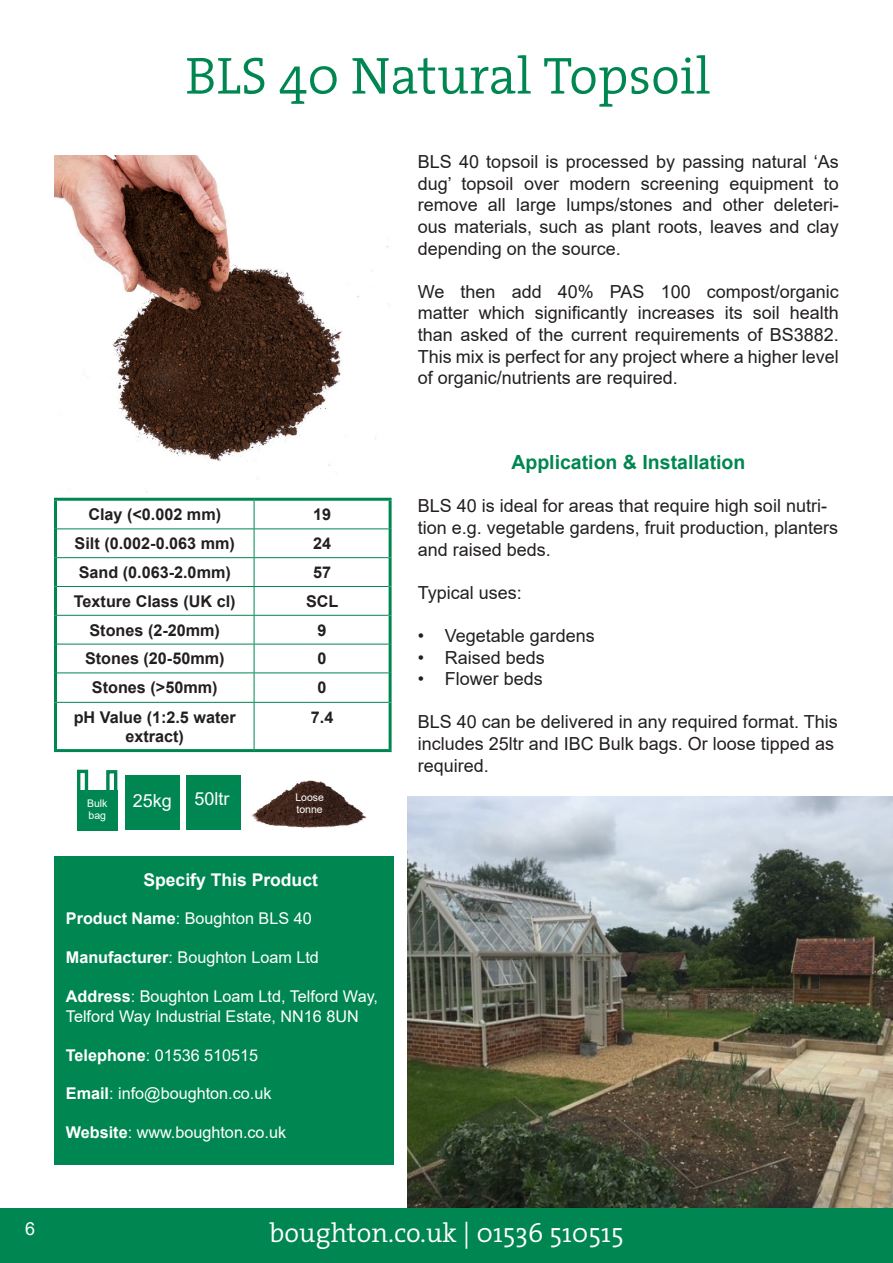
<style>
.page{position:relative;width:893px;height:1263px;background:#fff}
.page>*{position:absolute;margin:0;border:0;box-sizing:border-box;transform-origin:0 0}
.t1{font:300 52.5px "The Serif";color:#008751}
.t2{font:300 27px "The Serif";color:#fff}
.t3{font:700 19.5px "Arial";color:#008751}
.t4{font:18px/21.6px "Arial";color:#231f20;text-align:justify}
.t5{font:18px "Arial";color:#fff}
.t6{font:700 17.55px "Arial";color:#fff}
.t7{font:16.2px/19.5px "Arial";color:#fff}
.t8{font:700 16.2px/19.5px "Arial";color:#231f20;text-align:center}
.t9{font:10.5px/12.6px "Arial";color:#fff}
.s1{font-weight:700}
</style>
<div class="page">
<img style="left:407px;top:796px;width:486px;height:413px">
<img style="left:54px;top:155px;width:335px;height:324px">
<hr style="left:54px;top:498px;width:200px;height:3px;background:#008751">
<hr style="left:54px;top:501px;width:3px;height:28px;background:#008751">
<hr style="left:254px;top:498px;width:138px;height:3px;background:#008751">
<hr style="left:389px;top:501px;width:3px;height:28px;background:#008751">
<hr style="left:54px;top:529px;width:3px;height:29px;background:#008751">
<hr style="left:389px;top:529px;width:3px;height:29px;background:#008751">
<hr style="left:54px;top:558px;width:3px;height:28px;background:#008751">
<hr style="left:389px;top:558px;width:3px;height:28px;background:#008751">
<hr style="left:54px;top:586px;width:3px;height:29px;background:#008751">
<hr style="left:389px;top:586px;width:3px;height:29px;background:#008751">
<hr style="left:54px;top:615px;width:3px;height:29px;background:#008751">
<hr style="left:389px;top:615px;width:3px;height:29px;background:#008751">
<hr style="left:54px;top:644px;width:3px;height:29px;background:#008751">
<hr style="left:389px;top:644px;width:3px;height:29px;background:#008751">
<hr style="left:54px;top:673px;width:3px;height:29px;background:#008751">
<hr style="left:389px;top:673px;width:3px;height:29px;background:#008751">
<hr style="left:54px;top:702px;width:3px;height:47px;background:#008751">
<hr style="left:389px;top:702px;width:3px;height:47px;background:#008751">
<hr style="left:54px;top:749px;width:200px;height:3px;background:#008751">
<hr style="left:254px;top:749px;width:138px;height:3px;background:#008751">
<hr style="left:57px;top:528px;width:197px;height:1px;background:#008751">
<hr style="left:254px;top:528px;width:135px;height:1px;background:#008751">
<hr style="left:57px;top:557px;width:197px;height:1px;background:#008751">
<hr style="left:254px;top:557px;width:135px;height:1px;background:#008751">
<hr style="left:57px;top:586px;width:197px;height:1px;background:#008751">
<hr style="left:254px;top:586px;width:135px;height:1px;background:#008751">
<hr style="left:57px;top:615px;width:197px;height:1px;background:#008751">
<hr style="left:254px;top:615px;width:135px;height:1px;background:#008751">
<hr style="left:57px;top:644px;width:197px;height:1px;background:#008751">
<hr style="left:254px;top:644px;width:135px;height:1px;background:#008751">
<hr style="left:57px;top:672px;width:197px;height:1px;background:#008751">
<hr style="left:254px;top:672px;width:135px;height:1px;background:#008751">
<svg style="left:254px;top:501px;width:1px;height:201px"></svg>
<hr style="left:57px;top:702px;width:197px;height:1px;background:#008751">
<hr style="left:254px;top:702px;width:135px;height:1px;background:#008751">
<hr style="left:254px;top:703px;width:1px;height:46px;background:#008751">
<div style="left:0;top:1209px;width:893px;height:54px;background:#008751"></div>
<div style="left:54px;top:856px;width:339px;height:308px;background:#008751"></div>
<div style="left:77px;top:790px;width:41px;height:40px;background:#008751"></div>
<div style="left:77px;top:770px;width:11px;height:43px;border:3px solid #008751"></div>
<div style="left:106px;top:770px;width:11px;height:44px;border:3px solid #008751"></div>
<div style="left:125px;top:776px;width:54px;height:54px;background:#008751"></div>
<div style="left:186px;top:776px;width:54px;height:54px;background:#008751"></div>
<img style="left:252px;top:780px;width:115px;height:48px">
<p class="t1" style="left:185px;top:42px;width:527px">BLS 40 Natural Topsoil</p>
<p class="t8" style="left:88px;top:504px;width:134px">Clay (&lt;0.002 mm)</p>
<p class="t8" style="left:313px;top:504px;width:20px">19</p>
<p class="t8" style="left:75px;top:534px;width:162px">Silt (0.002-0.063 mm)</p>
<p class="t8" style="left:313px;top:534px;width:20px">24</p>
<p class="t8" style="left:79px;top:563px;width:154px">Sand (0.063-2.0mm)</p>
<p class="t8" style="left:313px;top:563px;width:20px">57</p>
<p class="t8" style="left:74px;top:591px;width:163px">Texture Class (UK cl)</p>
<p class="t8" style="left:306px;top:591px;width:34px">SCL</p>
<p class="t8" style="left:90px;top:620px;width:132px">Stones (2-20mm)</p>
<p class="t8" style="left:318px;top:620px;width:11px">9</p>
<p class="t8" style="left:85px;top:649px;width:141px">Stones (20-50mm)</p>
<p class="t8" style="left:318px;top:649px;width:11px">0</p>
<p class="t8" style="left:92px;top:678px;width:127px">Stones (&gt;50mm)</p>
<p class="t8" style="left:318px;top:678px;width:11px">0</p>
<p class="t8" style="left:74px;top:707px;width:164px">pH Value (1:2.5 water extract)</p>
<p class="t8" style="left:311px;top:707px;width:24px">7.4</p>
<p class="t9" style="left:87px;top:797px;width:22px">Bulk</p>
<p class="t9" style="left:88px;top:809px;width:19px">bag</p>
<p class="t5" style="left:133px;top:788px;width:41px">25kg</p>
<p class="t5" style="left:195px;top:786px;width:37px">50ltr</p>
<p class="t9" style="left:295px;top:791px;width:30px">Loose tonne</p>
<p class="t6" style="left:143px;top:867px;width:176px">Specify This Product</p>
<p class="t7" style="left:66px;top:909px;width:247px"><span class="s1">Product Name</span>: Boughton BLS 40</p>
<p class="t7" style="left:66px;top:948px;width:255px"><span class="s1">Manufacturer</span>: Boughton Loam Ltd</p>
<p class="t7" style="left:66px;top:987px;width:314px"><span class="s1">Address</span>: Boughton Loam Ltd, Telford Way,<br>Telford Way Industrial Estate, NN16 8UN</p>
<p class="t7" style="left:66px;top:1045px;width:194px"><span class="s1">Telephone</span>: 01536 510515</p>
<p class="t7" style="left:66px;top:1084px;width:207px"><span class="s1">Email</span>: info@boughton.co.uk</p>
<p class="t7" style="left:66px;top:1123px;width:222px"><span class="s1">Website</span>: www.boughton.co.uk</p>
<p class="t4" style="left:418px;top:151px;width:423px">BLS 40 topsoil is processed by passing natural ‘As dug’ topsoil over modern screening equipment to remove all large lumps/stones and other deleteri&shy;ous materials, such as plant roots, leaves and clay depending on the source.</p>
<p class="t4" style="left:418px;top:280px;width:423px">We then add 40% PAS 100 compost/organic matter which significantly increases its soil health than asked of the current requirements of BS3882.<br>This mix is perfect for any project where a higher level of organic/nutrients are required.</p>
<p class="t3" style="left:511px;top:449px;width:236px">Application &amp; Installation</p>
<p class="t4" style="left:418px;top:495px;width:422px;text-align:left">BLS 40 is ideal for areas that require high soil nutri&shy;tion e.g. vegetable gardens, fruit production, planters and raised beds.</p>
<p class="t4" style="left:418px;top:582px;width:106px">Typical uses:</p>
<p class="t4" style="left:418px;top:625px;width:179px">• Vegetable gardens</p>
<p class="t4" style="left:418px;top:646px;width:129px">• Raised beds</p>
<p class="t4" style="left:418px;top:668px;width:127px">• Flower beds</p>
<p class="t4" style="left:418px;top:711px;width:421px;text-align:left">BLS 40 can be delivered in any required format. This includes 25ltr and IBC Bulk bags. Or loose tipped as required.</p>
<p class="t5" style="left:25px;top:1216px;width:12px">6</p>
<p class="t2" style="left:269px;top:1215px;width:356px">boughton.co.uk | 01536 510515</p>
</div>
